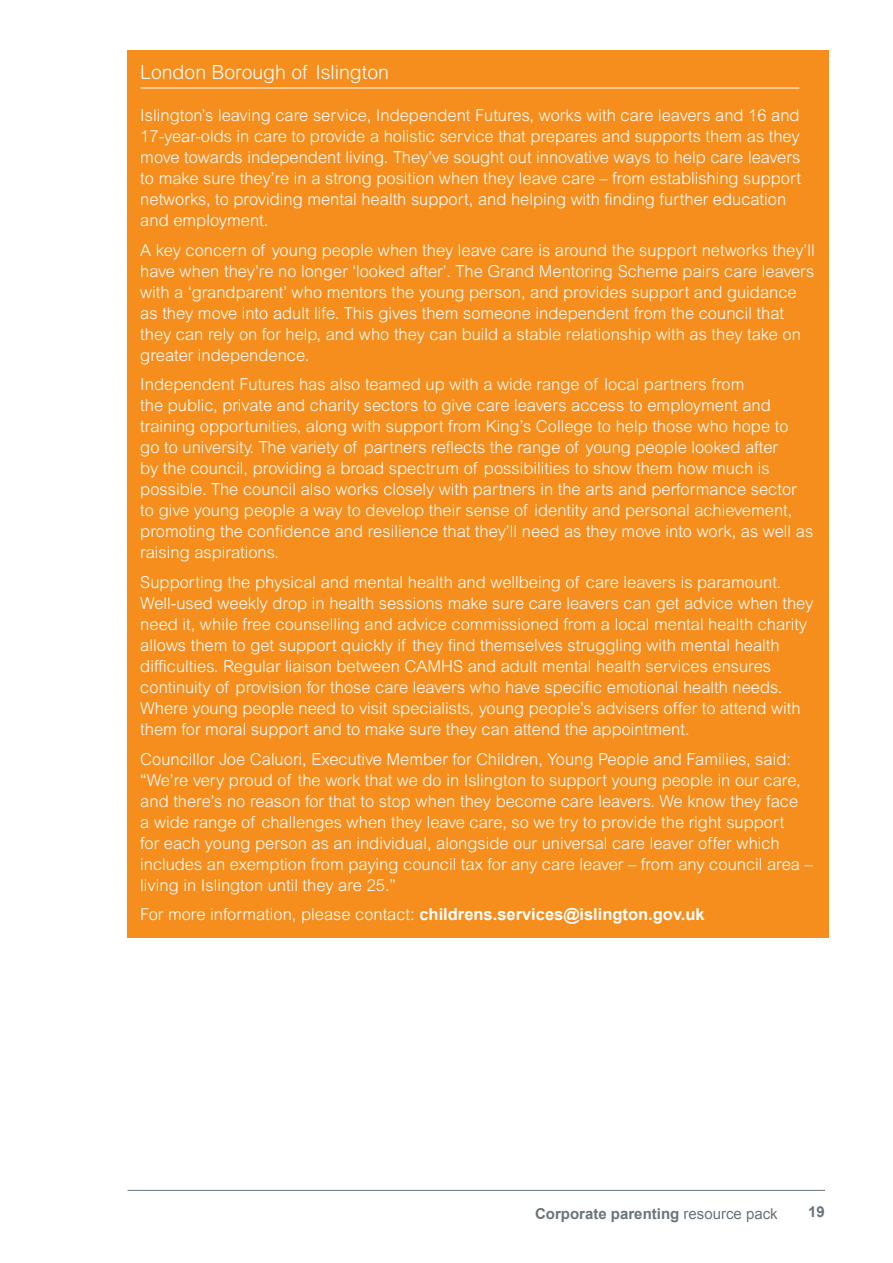
<style>
.page{position:relative;width:893px;height:1263px;background:#fff}
.page>*{position:absolute;margin:0;border:0;box-sizing:border-box;transform-origin:0 0}
.CASE_STUDY_title{font:300 19.5px "Arial Rounded MT";color:#fff}
.CASE_STUDY{font:300 16.5px/21px "Arial MT Std";color:#fff}
.CASE_STUDY-2{font:700 16.5px "Arial";color:#fff}
.t1{font:700 15px "Arial";color:#6a747b}
.s1{font-family:"Arial MT Std";font-weight:300}
.s2{font-weight:400}
</style>
<div class="page">
<hr style="left:128px;top:1190px;width:697px;height:1px;background:#6a747b">
<div style="left:128px;top:50px;width:701px;height:47px;background:#f68e1e"></div>
<hr style="left:140px;top:88px;width:659px;height:1px;background:#fff">
<div style="left:128px;top:96px;width:701px;height:149px;background:#f68e1e"></div>
<div style="left:128px;top:230px;width:701px;height:149px;background:#f68e1e"></div>
<div style="left:128px;top:365px;width:701px;height:212px;background:#f68e1e"></div>
<div style="left:128px;top:562px;width:701px;height:191px;background:#f68e1e"></div>
<div style="left:128px;top:739px;width:701px;height:170px;background:#f68e1e"></div>
<div style="left:128px;top:894px;width:701px;height:44px;background:#f68e1e"></div>
<p class="CASE_STUDY_title" style="left:140px;top:61px;width:250px">London Borough of Islington</p>
<p class="CASE_STUDY" style="left:140px;top:105px;width:662px">Islington’s leaving care service, Independent Futures, works with care leavers and 16 and 17-year-olds in care to provide a holistic service that prepares and supports them as they move towards independent living. They’ve sought out innovative ways to help care leavers to make sure they’re in a strong position when they leave care – from establishing support networks, to providing mental health support, and helping with finding further education and employment.</p>
<p class="CASE_STUDY" style="left:140px;top:240px;width:676px">A key concern of young people when they leave care is around the support networks they’ll have when they’re no longer ‘looked after’. The Grand Mentoring Scheme pairs care leavers with a ‘grandparent’ who mentors the young person, and provides support and guidance as they move into adult life. This gives them someone independent from the council that they can rely on for help, and who they can build a stable relationship with as they take on greater independence.</p>
<p class="CASE_STUDY" style="left:140px;top:374px;width:674px">Independent Futures has also teamed up with a wide range of local partners from<br>the public, private and charity sectors to give care leavers access to employment and training opportunities, along with support from King’s College to help those who hope to<br>go to university. The variety of partners reflects the range of young people looked after<br>by the council, providing a broad spectrum of possibilities to show them how much is possible. The council also works closely with partners in the arts and performance sector to give young people a way to develop their sense of identity and personal achievement, promoting the confidence and resilience that they’ll need as they move into work, as well as raising aspirations.</p>
<p class="CASE_STUDY" style="left:140px;top:572px;width:675px">Supporting the physical and mental health and wellbeing of care leavers is paramount.<br>Well-used weekly drop in health sessions make sure care leavers can get advice when they need it, while free counselling and advice commissioned from a local mental health charity allows them to get support quickly if they find themselves struggling with mental health difficulties. Regular liaison between CAMHS and adult mental health services ensures continuity of provision for those care leavers who have specific emotional health needs.<br>Where young people need to visit specialists, young people’s advisers offer to attend with them for moral support and to make sure they can attend the appointment.</p>
<p class="CASE_STUDY" style="left:140px;top:748px;width:674px">Councillor Joe Caluori, Executive Member for Children, Young People and Families, said: “We’re very proud of the work that we do in Islington to support young people in our care, and there’s no reason for that to stop when they become care leavers. We know they face<br>a wide range of challenges when they leave care, so we try to provide the right support<br>for each young person as an individual, alongside our universal care leaver offer which includes an exemption from paying council tax for any care leaver – from any council area – living in Islington until they are 25.”</p>
<p class="CASE_STUDY-2" style="left:140px;top:903px;width:566px"><span class="s1">For more information, please contact:</span> childrens.services@islington.gov.uk</p>
<p class="t1" style="left:535px;top:1203px;width:244px">Corporate parenting <span class="s2">resource pack</span></p>
<p class="t1" style="left:808px;top:1202px;width:18px">19</p>
</div>
